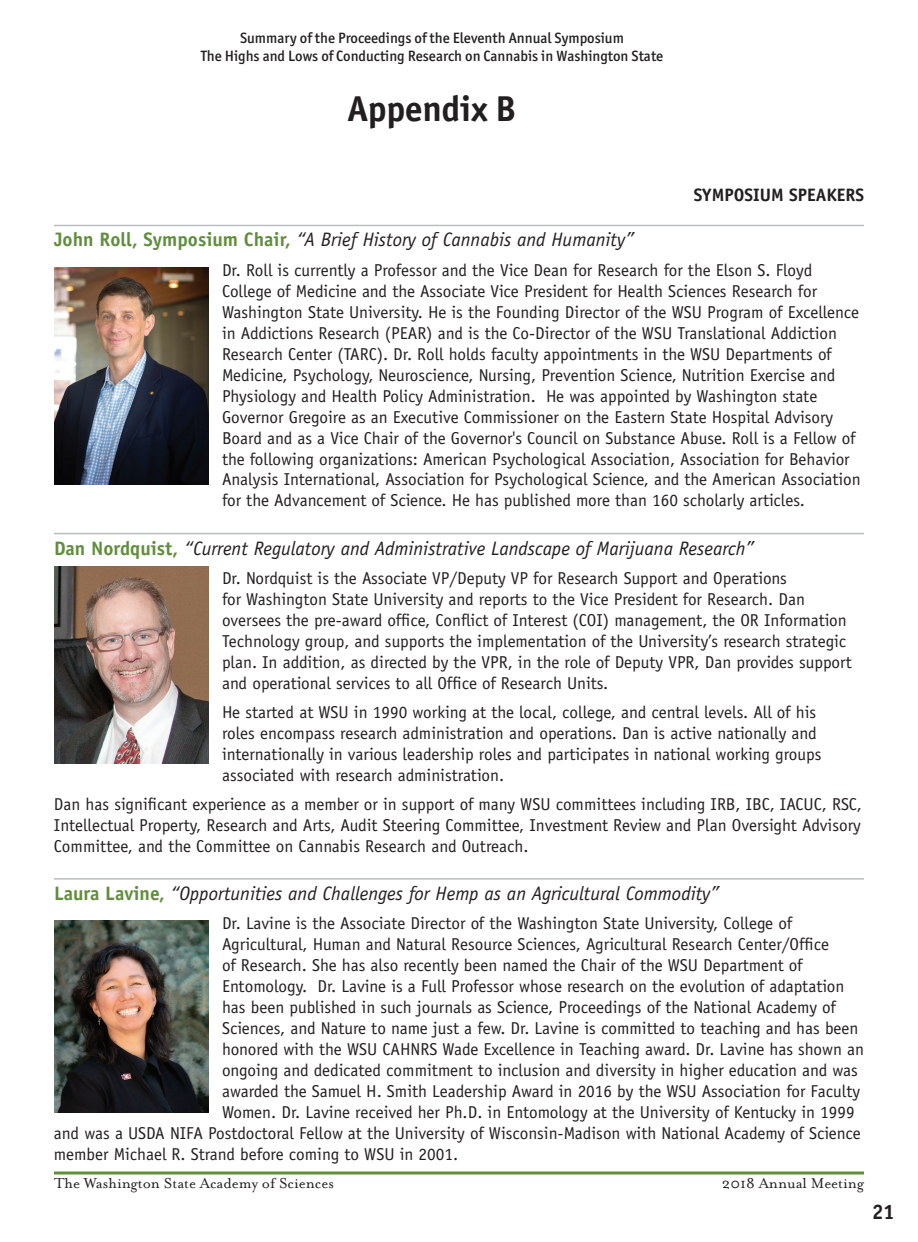
<style>
.page{position:relative;width:918px;height:1242px;background:#fff}
.page>*{position:absolute;margin:0;border:0;box-sizing:border-box;transform-origin:0 0}
.t1{font:700 36px "Officina Sans ITC Pro";color:#231f20}
.t2{font:700 21px "Officina Sans ITC Pro";color:#231f20}
.t3{font:italic 19.5px "Officina Sans";color:#231f20}
.t4{font:700 18px "Officina Sans";color:#231f20}
.t5{font:17.25px/21px "Officina Sans";color:#231f20}
.t6{font:16.5px "Mrs Eaves Roman";color:#231f20}
.t7{font:500 15px/18px "Officina Sans ITC Pro";color:#231f20;text-align:center}
.s1{font-weight:700;font-style:normal;color:#618e3d}
</style>
<div class="page">
<hr style="left:54px;top:1172px;width:810px;height:2px;background:#618e3d">
<hr style="left:54px;top:225px;width:810px;height:1px;background:#bcbdc0">
<hr style="left:54px;top:533px;width:810px;height:1px;background:#bcbdc0">
<hr style="left:54px;top:878px;width:810px;height:2px;background:#bcbdc0">
<img style="left:54px;top:268px;width:155px;height:216px">
<img style="left:54px;top:567px;width:155px;height:196px">
<img style="left:54px;top:920px;width:155px;height:193px">
<p class="t7" style="left:201px;top:29px;width:464px">Summary of the Proceedings of the Eleventh Annual Symposium<br>The Highs and Lows of Conducting Research on Cannabis in Washington State</p>
<h1 class="t1" style="left:348px;top:86px;width:170px">Appendix B</h1>
<p class="t4" style="left:694px;top:184px;width:172px">SYMPOSIUM SPEAKERS</p>
<p class="t3" style="left:54px;top:229px;width:582px"><span class="s1">John Roll, Symposium Chair,</span> “A Brief History of Cannabis and Humanity”</p>
<p class="t5" style="left:222px;top:259px;width:640px">Dr. Roll is currently a Professor and the Vice Dean for Research for the Elson S. Floyd College of Medicine and the Associate Vice President for Health Sciences Research for Washington State University. He is the Founding Director of the WSU Program of Excellence in Addictions Research (PEAR) and is the Co-Director of the WSU Translational Addiction Research Center (TARC). Dr. Roll holds faculty appointments in the WSU Departments of Medicine, Psychology, Neuroscience, Nursing, Prevention Science, Nutrition Exercise and Physiology and Health Policy Administration. He was appointed by Washington state Governor Gregoire as an Executive Commissioner on the Eastern State Hospital Advisory Board and as a Vice Chair of the Governor's Council on Substance Abuse. Roll is a Fellow of the following organizations: American Psychological Association, Association for Behavior Analysis International, Association for Psychological Science, and the American Association for the Advancement of Science. He has published more than 160 scholarly articles.</p>
<p class="t3" style="left:54px;top:537px;width:702px"><span class="s1">Dan Nordquist,</span> “Current Regulatory and Administrative Landscape of Marijuana Research”</p>
<p class="t5" style="left:222px;top:567px;width:631px">Dr. Nordquist is the Associate VP/Deputy VP for Research Support and Operations<br>for Washington State University and reports to the Vice President for Research. Dan oversees the pre-award office, Conflict of Interest (COI) management, the OR Information Technology group, and supports the implementation of the University’s research strategic plan. In addition, as directed by the VPR, in the role of Deputy VPR, Dan provides support and operational services to all Office of Research Units.</p>
<p class="t5" style="left:222px;top:701px;width:601px">He started at WSU in 1990 working at the local, college, and central levels. All of his roles encompass research administration and operations. Dan is active nationally and internationally in various leadership roles and participates in national working groups associated with research administration.</p>
<p class="t5" style="left:54px;top:794px;width:810px;text-align:justify">Dan has significant experience as a member or in support of many WSU committees including IRB, IBC, IACUC, RSC, Intellectual Property, Research and Arts, Audit Steering Committee, Investment Review and Plan Oversight Advisory Committee, and the Committee on Cannabis Research and Outreach.</p>
<p class="t3" style="left:54px;top:882px;width:667px"><span class="s1">Laura Lavine,</span> “Opportunities and Challenges for Hemp as an Agricultural Commodity”</p>
<p class="t5" style="left:222px;top:913px;width:572px">Dr. Lavine is the Associate Director of the Washington State University, College of</p>
<p class="t5" style="left:222px;top:934px;width:609px">Agricultural, Human and Natural Resource Sciences, Agricultural Research Center/Office</p>
<p class="t5" style="left:222px;top:955px;width:582px">of Research. She has also recently been named the Chair of the WSU Department of</p>
<p class="t5" style="left:222px;top:976px;width:624px">Entomology. Dr. Lavine is a Full Professor whose research on the evolution of adaptation</p>
<p class="t5" style="left:222px;top:997px;width:615px">has been published in such journals as Science, Proceedings of the National Academy of</p>
<p class="t5" style="left:222px;top:1018px;width:638px">Sciences, and Nature to name just a few. Dr. Lavine is committed to teaching and has been</p>
<p class="t5" style="left:222px;top:1039px;width:644px">honored with the WSU CAHNRS Wade Excellence in Teaching award. Dr. Lavine has shown an</p>
<p class="t5" style="left:222px;top:1060px;width:637px">ongoing and dedicated commitment to inclusion and diversity in higher education and was</p>
<p class="t5" style="left:222px;top:1081px;width:640px">awarded the Samuel H. Smith Leadership Award in 2016 by the WSU Association for Faculty</p>
<p class="t5" style="left:222px;top:1102px;width:634px">Women. Dr. Lavine received her Ph.D. in Entomology at the University of Kentucky in 1999</p>
<p class="t5" style="left:54px;top:1123px;width:808px">and was a USDA NIFA Postdoctoral Fellow at the University of Wisconsin-Madison with National Academy of Science</p>
<p class="t5" style="left:54px;top:1144px;width:406px">member Michael R. Strand before coming to WSU in 2001.</p>
<p class="t6" style="left:54px;top:1174px;width:282px">The Washington State Academy of Sciences</p>
<p class="t6" style="left:722px;top:1174px;width:144px">2018 Annual Meeting</p>
<p class="t2" style="left:872px;top:1199px;width:24px">21</p>
</div>
